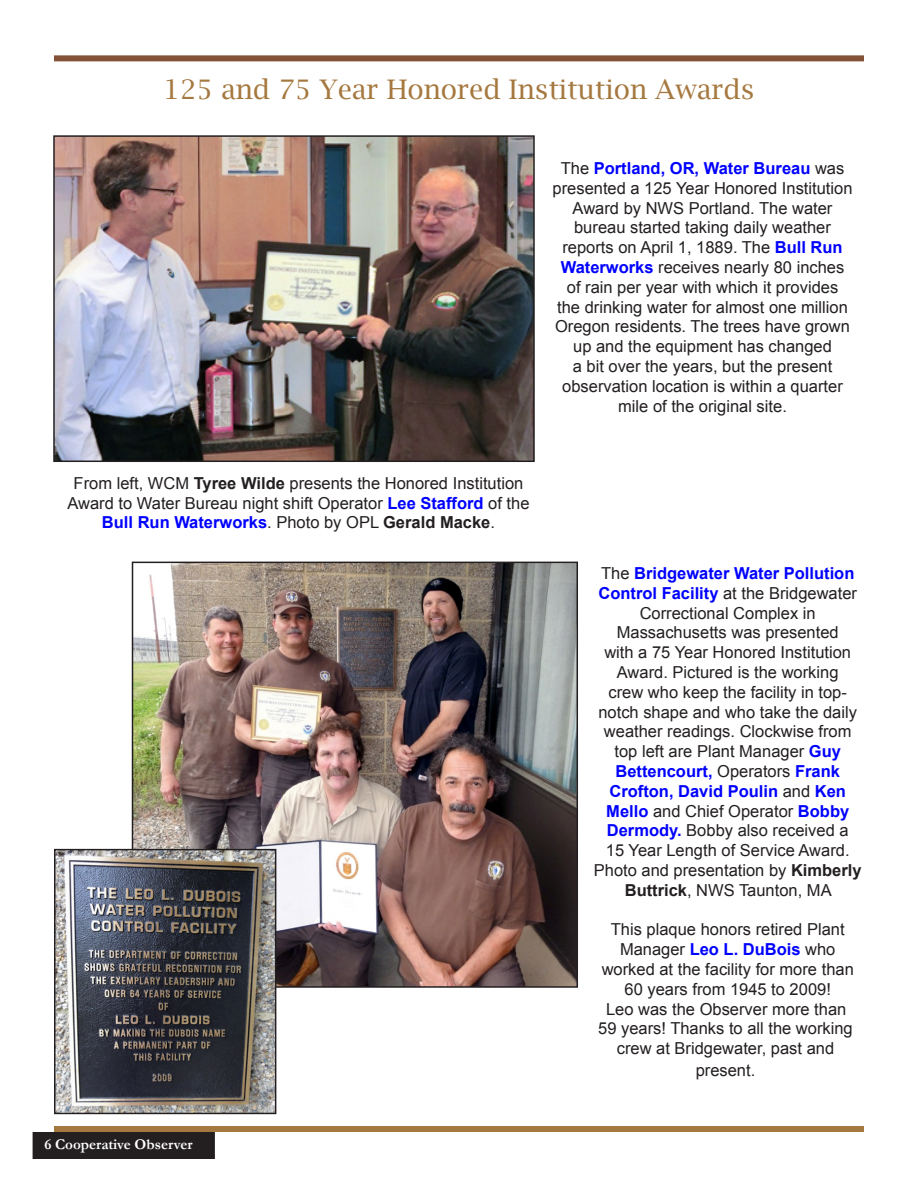
<style>
.page{position:relative;width:918px;height:1188px;background:#fff}
.page>*{position:absolute;margin:0;border:0;box-sizing:border-box;transform-origin:0 0}
.Headline{font:27px "Lucida Bright";color:#a5783f}
.cap1{font:16.5px/19.8px "Arial";color:#231f20;text-align:center}
.t1{font:700 15px "Garamond";color:#fff}
.s1{font-weight:700}
.s2{font-weight:700;color:#00f}
</style>
<div class="page">
<div style="left:33px;top:1133px;width:181px;height:25px;background:#231f20"></div>
<div style="left:33px;top:1132px;width:182px;height:27px;border:2px solid #231f20"></div>
<div style="left:54px;top:1126px;width:810px;height:6px;background:#a5783f"></div>
<div style="left:54px;top:55px;width:810px;height:6px;background:#835237"></div>
<img style="left:56px;top:138px;width:476px;height:321px">
<div style="left:53px;top:135px;width:482px;height:327px;border:2px solid #231f20"></div>
<img style="left:135px;top:565px;width:440px;height:420px">
<div style="left:132px;top:562px;width:446px;height:426px;border:2px solid #231f20"></div>
<img style="left:57px;top:852px;width:216px;height:259px">
<div style="left:54px;top:849px;width:222px;height:265px;border:2px solid #231f20"></div>
<p class="Headline" style="left:164px;top:74px;width:592px">125 and 75 Year Honored Institution Awards</p>
<p class="cap1" style="left:68px;top:473px;width:464px">From left, WCM <span class="s1">Tyree Wilde</span> presents the Honored Institution<br>Award to Water Bureau night shift Operator <span class="s2">Lee Stafford</span> of the<br><span class="s2">Bull Run Waterworks</span>. Photo by OPL <span class="s1">Gerald Macke</span>.</p>
<p class="t1" style="left:44px;top:1134px;width:150px">6 Cooperative Observer</p>
<p class="cap1" style="left:553px;top:158px;width:301px">The <span class="s2">Portland, OR, Water Bureau</span> was presented a 125 Year Honored Institution Award by NWS Portland. The water bureau started taking daily weather reports on April 1, 1889. The <span class="s2">Bull Run Waterworks</span> receives nearly 80 inches of rain per year with which it provides<br>the drinking water for almost one million Oregon residents. The trees have grown up and the equipment has changed<br>a bit over the years, but the present observation location is within a quarter mile of the original site.</p>
<p class="cap1" style="left:594px;top:564px;width:269px">The <span class="s2">Bridgewater Water Pollution<br>Control Facility</span> at the Bridgewater<br>Correctional Complex in<br>Massachusetts was presented<br>with a 75 Year Honored Institution<br>Award. Pictured is the working<br>crew who keep the facility in top&shy;notch shape and who take the daily weather readings. Clockwise from top left are Plant Manager <span class="s2">Guy<br>Bettencourt,</span> Operators <span class="s2">Frank<br>Crofton, David Poulin</span> and <span class="s2">Ken<br>Mello</span> and Chief Operator <span class="s2">Bobby<br>Dermody.</span> Bobby also received a<br>15 Year Length of Service Award.<br>Photo and presentation by <span class="s1">Kimberly<br>Buttrick</span>, NWS Taunton, MA</p>
<p class="cap1" style="left:598px;top:920px;width:257px">This plaque honors retired Plant<br>Manager <span class="s2">Leo L. DuBois</span> who worked at the facility for more than<br>60 years from 1945 to 2009!<br>Leo was the Observer more than<br>59 years! Thanks to all the working crew at Bridgewater, past and</p>
<p class="cap1" style="left:696px;top:1060px;width:61px">present.</p>
</div>
